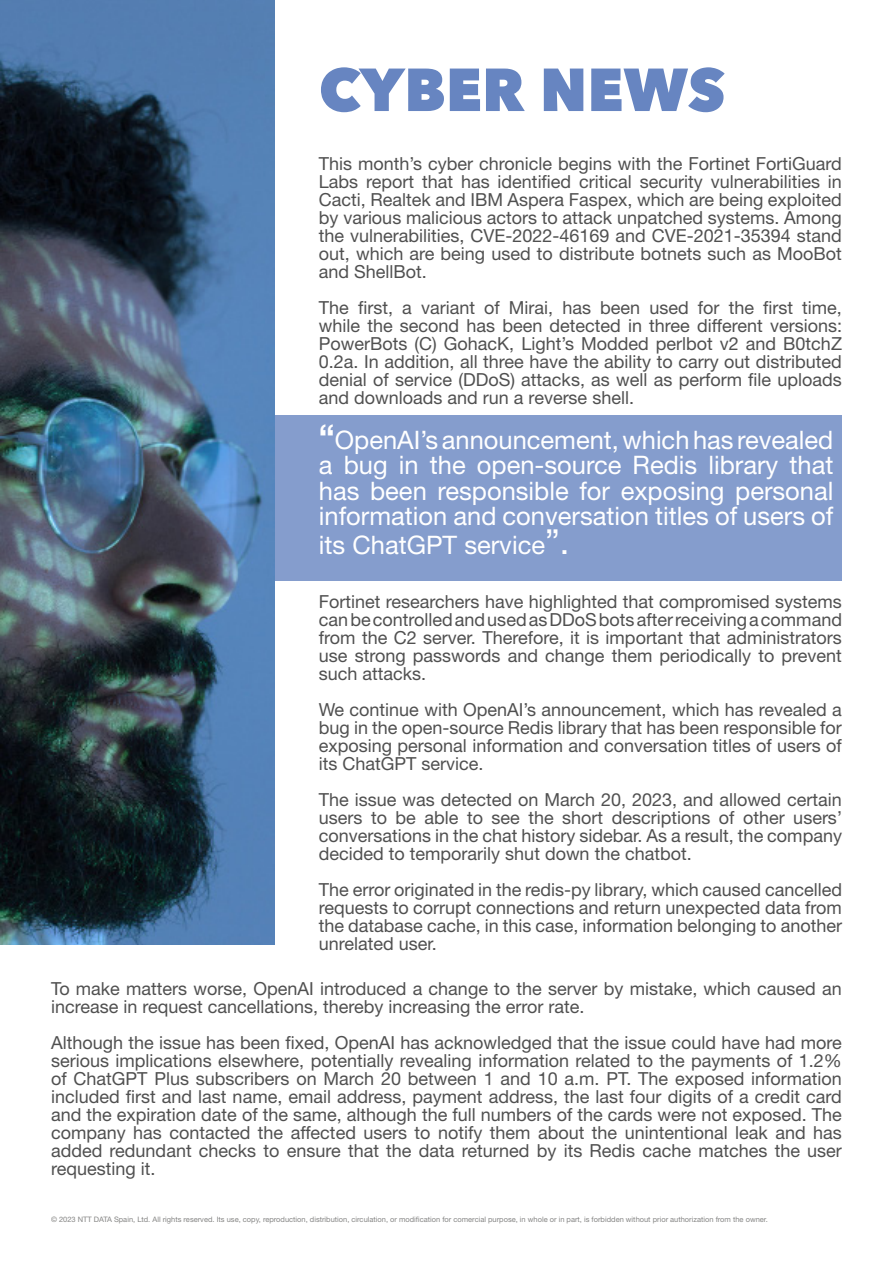
<style>
.page{position:relative;width:893px;height:1263px;background:#fff}
.page>*{position:absolute;margin:0;border:0;box-sizing:border-box;transform-origin:0 0}
.t1{font:800 60px "Avenir Next";color:#6785c1}
.t2{font:25.5px/25.5px "Helvetica Neue LT Std";color:#fff;text-align:justify}
.t3{font:18px/18px "Helvetica Neue LT Std";color:#505050;text-align:justify}
.t4{font:7.5px "Helvetica Neue LT Std";color:#858584}
.s1{font-weight:700;font-size:34.5px}
.s2{font-size:34.5px}
</style>
<div class="page">
<div style="left:0;top:415px;width:842px;height:165px;background:#859dcd"></div>
<img style="left:0;top:0;width:274px;height:944px">
<p class="t1" style="left:319px;top:53px;width:408px">CYBER NEWS</p>
<p class="t3" style="left:319px;top:154px;width:525px">This month’s cyber chronicle begins with the Fortinet FortiGuard Labs report that has identified critical security vulnerabilities in Cacti, Realtek and IBM Aspera Faspex, which are being exploited by various malicious actors to attack unpatched systems. Among the vulnerabilities, CVE-2022-46169 and CVE-2021-35394 stand out, which are being used to distribute botnets such as MooBot and ShellBot.</p>
<p class="t3" style="left:319px;top:298px;width:525px">The first, a variant of Mirai, has been used for the first time, while the second has been detected in three different versions:<br>PowerBots (C) GohacK, Light’s Modded perlbot v2 and B0tchZ 0.2a. In addition, all three have the ability to carry out distributed denial of service (DDoS) attacks, as well as perform file uploads and downloads and run a reverse shell.</p>
<p class="t2" style="left:319px;top:427px;width:516px"><span class="s1">“</span>OpenAI’s announcement, which has revealed a bug in the open-source Redis library that has been responsible for exposing personal information and conversation titles of users of</p>
<p class="t2" style="left:319px;top:532px;width:252px">its ChatGPT service<span class="s2">”.</span></p>
<p class="t3" style="left:319px;top:592px;width:525px">Fortinet researchers have highlighted that compromised systems can be controlled and used as DDoS bots after receiving a command from the C2 server. Therefore, it is important that administrators use strong passwords and change them periodically to prevent such attacks.</p>
<p class="t3" style="left:319px;top:700px;width:524px">We continue with OpenAI’s announcement, which has revealed a bug in the open-source Redis library that has been responsible for exposing personal information and conversation titles of users of its ChatGPT service.</p>
<p class="t3" style="left:319px;top:790px;width:525px">The issue was detected on March 20, 2023, and allowed certain users to be able to see the short descriptions of other users’ conversations in the chat history sidebar. As a result, the company decided to temporarily shut down the chatbot.</p>
<p class="t3" style="left:319px;top:880px;width:525px">The error originated in the redis-py library, which caused cancelled requests to corrupt connections and return unexpected data from the database cache, in this case, information belonging to another unrelated user.</p>
<p class="t3" style="left:51px;top:979px;width:792px">To make matters worse, OpenAI introduced a change to the server by mistake, which caused an increase in request cancellations, thereby increasing the error rate.</p>
<p class="t3" style="left:51px;top:1033px;width:792px">Although the issue has been fixed, OpenAI has acknowledged that the issue could have had more serious implications elsewhere, potentially revealing information related to the payments of 1.2% of ChatGPT Plus subscribers on March 20 between 1 and 10 a.m. PT. The exposed information included first and last name, email address, payment address, the last four digits of a credit card and the expiration date of the same, although the full numbers of the cards were not exposed. The company has contacted the affected users to notify them about the unintentional leak and has added redundant checks to ensure that the data returned by its Redis cache matches the user requesting it.</p>
<p class="t4" style="left:51px;top:1214px;width:718px">© 2023 NTT DATA Spain, Ltd. All rights reserved. Its use, copy, reproduction, distribution, circulation, or modification for comercial purpose, in whole or in part, is forbidden without prior authorization from the owner.</p>
</div>
